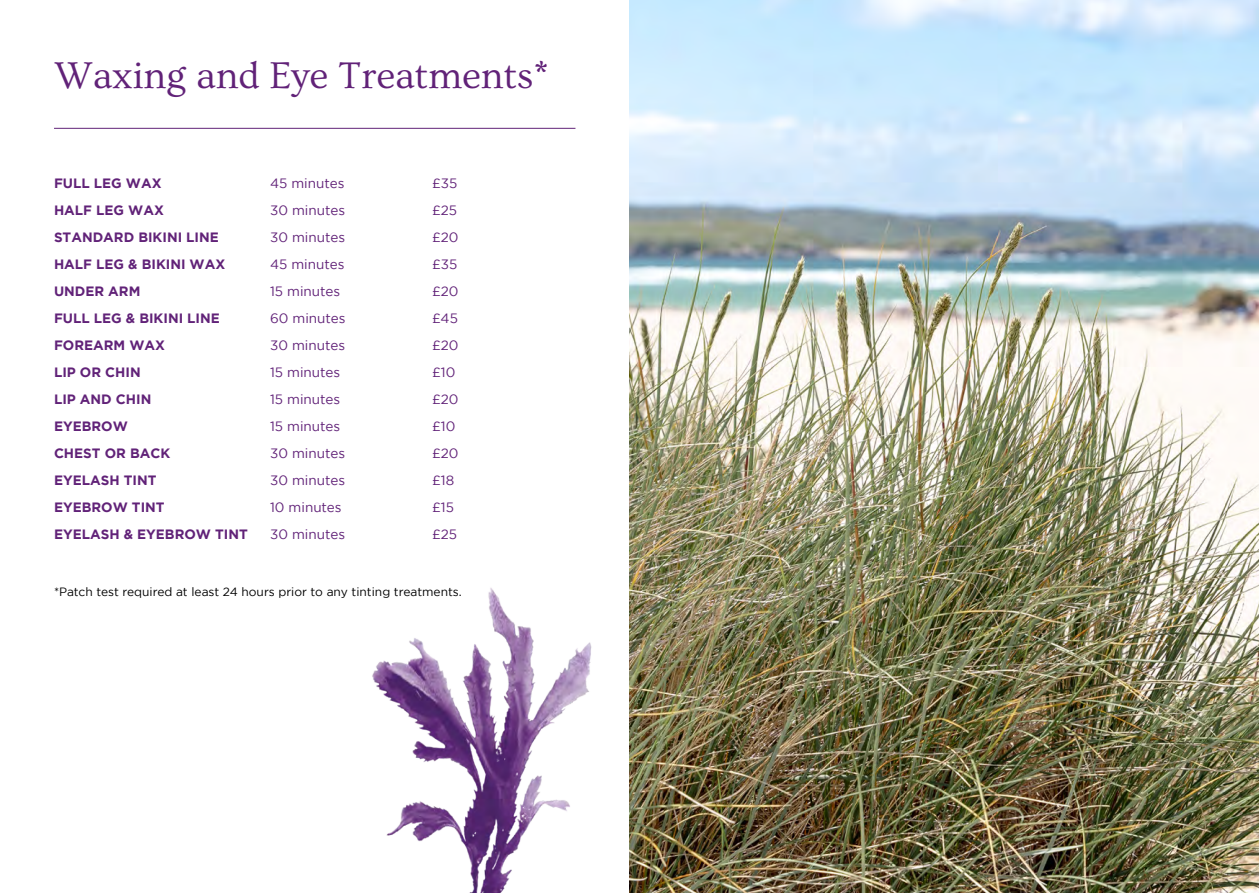
<style>
.page{position:relative;width:1259px;height:893px;background:#fff}
.page>*{position:absolute;margin:0;border:0;box-sizing:border-box;transform-origin:0 0}
.t1{font:39px "Ovo";color:#612278}
.t2{font:700 13.5px "Gotham";color:#612278}
.t3{font:13.5px "Gotham";color:#612278}
.t4{font:12px "Gotham";color:#000}
</style>
<div class="page">
<hr style="left:54px;top:128px;width:521px;height:1px;background:#612278">
<img style="left:629px;top:0;width:630px;height:893px">
<img style="left:372px;top:588px;width:220px;height:305px">
<h1 class="t1" style="left:54px;top:54px;width:496px">Waxing and Eye Treatments*</h1>
<p class="t2" style="left:54px;top:176px;width:109px">FULL LEG WAX</p>
<p class="t3" style="left:270px;top:176px;width:76px">45 minutes</p>
<p class="t3" style="left:432px;top:176px;width:27px">£35</p>
<p class="t2" style="left:54px;top:203px;width:111px">HALF LEG WAX</p>
<p class="t3" style="left:270px;top:203px;width:76px">30 minutes</p>
<p class="t3" style="left:432px;top:203px;width:27px">£25</p>
<p class="t2" style="left:54px;top:230px;width:166px">STANDARD BIKINI LINE</p>
<p class="t3" style="left:270px;top:230px;width:76px">30 minutes</p>
<p class="t3" style="left:432px;top:230px;width:28px">£20</p>
<p class="t2" style="left:54px;top:257px;width:173px">HALF LEG &amp; BIKINI WAX</p>
<p class="t3" style="left:270px;top:257px;width:76px">45 minutes</p>
<p class="t3" style="left:432px;top:257px;width:27px">£35</p>
<p class="t2" style="left:54px;top:284px;width:88px">UNDER ARM</p>
<p class="t3" style="left:270px;top:284px;width:72px">15 minutes</p>
<p class="t3" style="left:432px;top:284px;width:28px">£20</p>
<p class="t2" style="left:54px;top:311px;width:167px">FULL LEG &amp; BIKINI LINE</p>
<p class="t3" style="left:270px;top:311px;width:77px">60 minutes</p>
<p class="t3" style="left:432px;top:311px;width:27px">£45</p>
<p class="t2" style="left:54px;top:338px;width:113px">FOREARM WAX</p>
<p class="t3" style="left:270px;top:338px;width:76px">30 minutes</p>
<p class="t3" style="left:432px;top:338px;width:28px">£20</p>
<p class="t2" style="left:54px;top:365px;width:88px">LIP OR CHIN</p>
<p class="t3" style="left:270px;top:365px;width:72px">15 minutes</p>
<p class="t3" style="left:432px;top:365px;width:25px">£10</p>
<p class="t2" style="left:54px;top:392px;width:99px">LIP AND CHIN</p>
<p class="t3" style="left:270px;top:392px;width:72px">15 minutes</p>
<p class="t3" style="left:432px;top:392px;width:28px">£20</p>
<p class="t2" style="left:54px;top:419px;width:75px">EYEBROW</p>
<p class="t3" style="left:270px;top:419px;width:72px">15 minutes</p>
<p class="t3" style="left:432px;top:419px;width:25px">£10</p>
<p class="t2" style="left:54px;top:446px;width:118px">CHEST OR BACK</p>
<p class="t3" style="left:270px;top:446px;width:76px">30 minutes</p>
<p class="t3" style="left:432px;top:446px;width:28px">£20</p>
<p class="t2" style="left:54px;top:473px;width:104px">EYELASH TINT</p>
<p class="t3" style="left:270px;top:473px;width:76px">30 minutes</p>
<p class="t3" style="left:432px;top:473px;width:24px">£18</p>
<p class="t2" style="left:54px;top:500px;width:112px">EYEBROW TINT</p>
<p class="t3" style="left:270px;top:500px;width:73px">10 minutes</p>
<p class="t3" style="left:432px;top:500px;width:23px">£15</p>
<p class="t2" style="left:54px;top:527px;width:195px">EYELASH &amp; EYEBROW TINT</p>
<p class="t3" style="left:270px;top:527px;width:76px">30 minutes</p>
<p class="t3" style="left:432px;top:527px;width:27px">£25</p>
<p class="t4" style="left:54px;top:585px;width:409px">*Patch test required at least 24 hours prior to any tinting treatments.</p>
</div>
